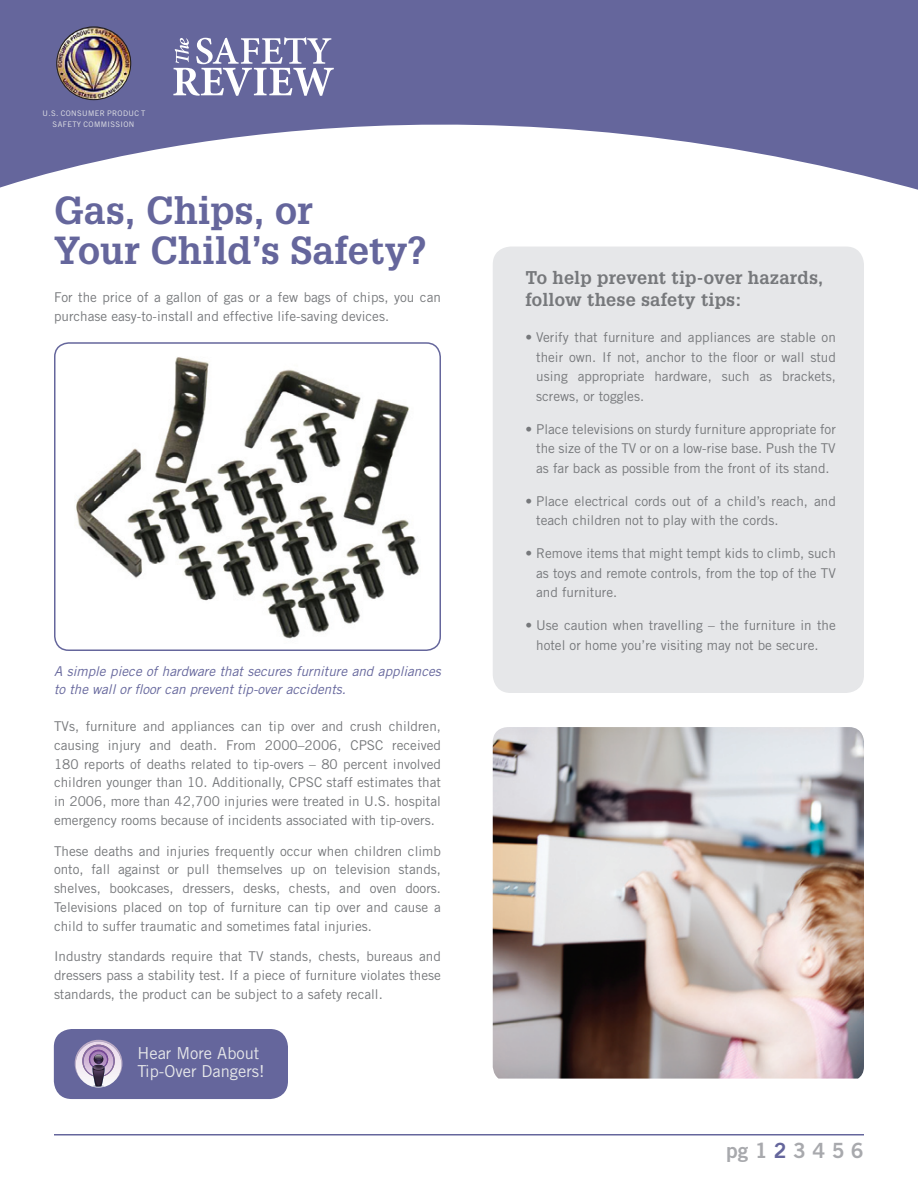
<style>
.page{position:relative;width:918px;height:1188px;background:#fff}
.page>*{position:absolute;margin:0;border:0;box-sizing:border-box;transform-origin:0 0}
.Headline_1{font:700 38.25px/40.5px "Glypha LT Std";color:#65669c}
.t1{font:21px "Trade Gothic Bold Two";color:#a8a9ad}
.TradeGothic_Body{font:700 18px/22.5px "Glypha LT Std";letter-spacing:.01em;color:#76787b}
.TradeGothic_Body_rev{font:16.5px/18px "Trade Gothic";color:#e6e7e9}
.TradeGothic_Body-2{font:13.5px/18.8px "Trade Gothic";color:#76787b;text-align:justify}
.t2{font:italic 13.5px/18px "Trade Gothic";color:#65669c}
.t3{font:7.65px/10.9px "Trade Gothic";letter-spacing:.05em;color:#e6e7e9;text-align:center}
.s1{color:#65669c}
</style>
<div class="page">
<hr style="left:54px;top:1134px;width:810px;height:2px;background:#65669c">
<svg style="left:0;top:0;width:918px;height:190px;fill:#65669c"></svg>
<svg style="left:173px;top:37px;width:161px;height:59px"></svg>
<img style="left:53px;top:24px;width:82px;height:80px">
<div style="left:56px;top:26px;width:75px;height:74px;border:1px solid #231f20;border-radius:50%"></div>
<div style="left:493px;top:247px;width:371px;height:446px;background:#e6e7e9;border-radius:18px"></div>
<img style="left:76px;top:357px;width:343px;height:282px">
<div style="left:54px;top:342px;width:387px;height:309px;border:2px solid #65669c;border-radius:14px"></div>
<img style="left:493px;top:727px;width:371px;height:352px">
<div style="left:54px;top:1029px;width:234px;height:70px;background:#65669c;border-radius:18px"></div>
<svg style="left:75px;top:1040px;width:47px;height:48px"></svg>
<p class="t3" style="left:42px;top:108px;width:104px">U.S. CONSUMER PRODUC T<br>SAFETY COMMISSION</p>
<p class="Headline_1" style="left:54px;top:189px;width:374px">Gas, Chips, or<br>Your Child’s Safety?</p>
<p class="TradeGothic_Body-2" style="left:54px;top:287px;width:388px;line-height:19.5px">For the price of a gallon of gas or a few bags of chips, you can purchase easy-to-install and effective life-saving devices.</p>
<p class="t2" style="left:54px;top:663px;width:388px">A simple piece of hardware that secures furniture and appliances to the wall or floor can prevent tip-over accidents.</p>
<p class="TradeGothic_Body-2" style="left:54px;top:717px;width:389px">TVs, furniture and appliances can tip over and crush children, causing injury and death. From 2000–2006, CPSC received 180 reports of deaths related to tip-overs – 80 percent involved children younger than 10. Additionally, CPSC staff estimates that in 2006, more than 42,700 injuries were treated in U.S. hospital emergency rooms because of incidents associated with tip-overs.</p>
<p class="TradeGothic_Body-2" style="left:54px;top:841px;width:389px">These deaths and injuries frequently occur when children climb onto, fall against or pull themselves up on television stands, shelves, bookcases, dressers, desks, chests, and oven doors.<br>Televisions placed on top of furniture can tip over and cause a child to suffer traumatic and sometimes fatal injuries.</p>
<p class="TradeGothic_Body-2" style="left:54px;top:947px;width:388px">Industry standards require that TV stands, chests, bureaus and dressers pass a stability test. If a piece of furniture violates these standards, the product can be subject to a safety recall.</p>
<p class="TradeGothic_Body_rev" style="left:138px;top:1044px;width:129px">Hear More About<br>Tip-Over Dangers!</p>
<p class="TradeGothic_Body" style="left:525px;top:265px;width:299px">To help prevent tip-over hazards, follow these safety tips:</p>
<p class="TradeGothic_Body-2" style="left:536px;top:327px;width:301px;line-height:19.5px;text-indent:-11px">• Verify that furniture and appliances are stable on their own. If not, anchor to the floor or wall stud using appropriate hardware, such as brackets, screws, or toggles.</p>
<p class="TradeGothic_Body-2" style="left:536px;top:419px;width:301px;line-height:19.5px;text-indent:-11px">• Place televisions on sturdy furniture appropriate for the size of the TV or on a low-rise base. Push the TV as far back as possible from the front of its stand.</p>
<p class="TradeGothic_Body-2" style="left:536px;top:491px;width:301px;line-height:19.5px;text-indent:-11px">• Place electrical cords out of a child’s reach, and teach children not to play with the cords.</p>
<p class="TradeGothic_Body-2" style="left:536px;top:543px;width:301px;line-height:19.5px;text-indent:-11px">• Remove items that might tempt kids to climb, such as toys and remote controls, from the top of the TV and furniture.</p>
<p class="TradeGothic_Body-2" style="left:525px;top:615px;width:312px;line-height:19.5px;text-align:center">• Use caution when travelling – the furniture in the hotel or home you’re visiting may not be secure.</p>
<p class="t1" style="left:726px;top:1137px;width:139px">pg 1 <span class="s1">2</span> 3 4 5 6</p>
</div>
